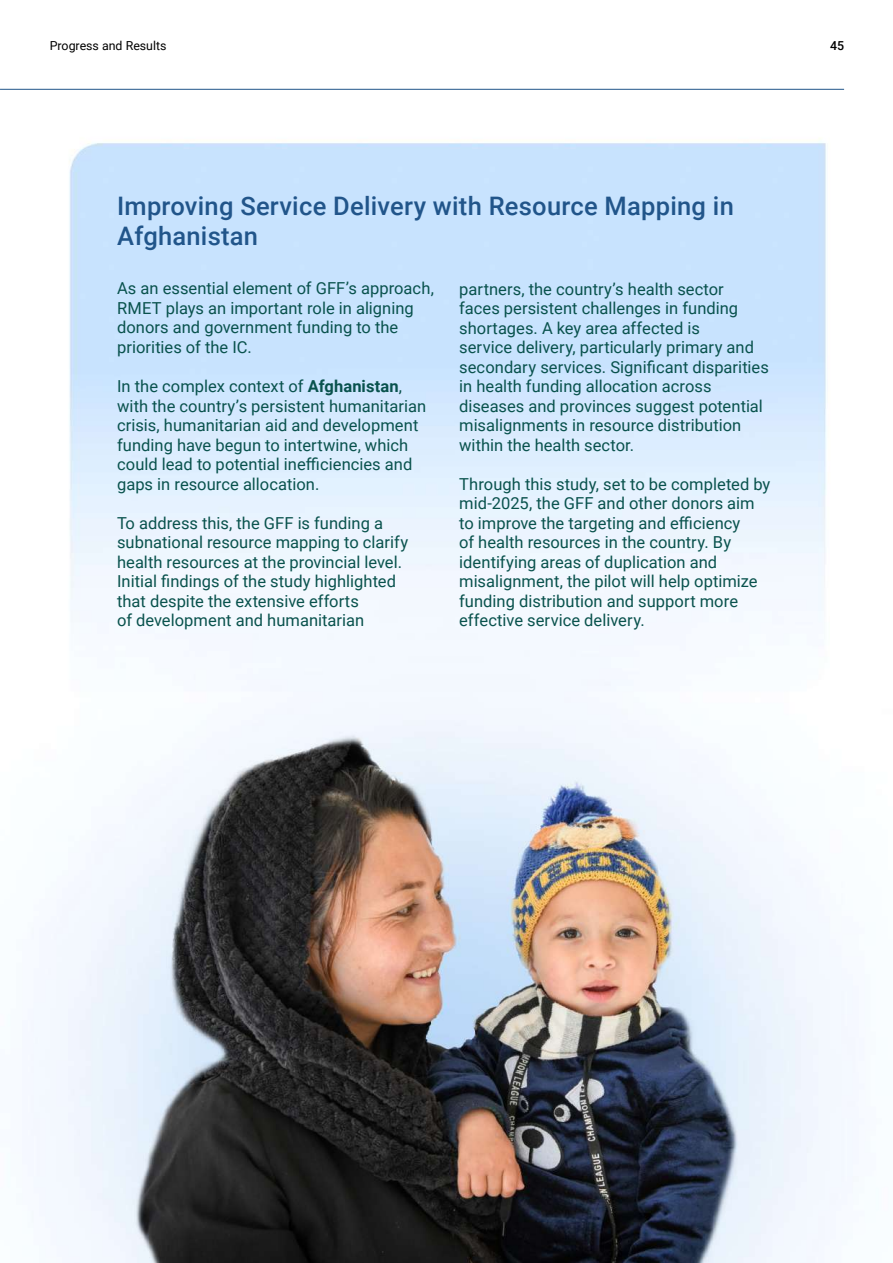
<style>
.page{position:relative;width:893px;height:1263px;background:#fff}
.page>*{position:absolute;margin:0;border:0;box-sizing:border-box;transform-origin:0 0}
.t1{font:500 25.5px/30.6px "Roboto";letter-spacing:.01em;color:#21558a}
.t2{font:16.5px/19.5px "Roboto";color:#09524d}
.t3{font:12.3px "Roboto";color:#000}
.t4{font:500 12.3px "Roboto";color:#000}
.s1{font-weight:700}
</style>
<div class="page">
<img style="left:0;top:88px;width:855px;height:1175px">
<hr style="left:0;top:89px;width:844px;height:1px;background:#21558a">
<p class="t3" style="left:50px;top:37px;width:118px">Progress and Results</p>
<p class="t4" style="left:830px;top:37px;width:16px">45</p>
<h1 class="t1" style="left:117px;top:189px;width:618px">Improving Service Delivery with Resource Mapping in<br>Afghanistan</h1>
<p class="t2" style="left:117px;top:278px;width:318px">As an essential element of GFF’s approach, RMET plays an important role in aligning donors and government funding to the priorities of the IC.</p>
<p class="t2" style="left:117px;top:376px;width:310px">In the complex context of <span class="s1">Afghanistan</span>, with the country’s persistent humanitarian crisis, humanitarian aid and development funding have begun to intertwine, which could lead to potential inefficiencies and gaps in resource allocation.</p>
<p class="t2" style="left:117px;top:512px;width:292px">To address this, the GFF is funding a subnational resource mapping to clarify health resources at the provincial level.<br>Initial findings of the study highlighted that despite the extensive efforts<br>of development and humanitarian</p>
<p class="t2" style="left:459px;top:278px;width:311px">partners, the country’s health sector<br>faces persistent challenges in funding shortages. A key area affected is<br>service delivery, particularly primary and secondary services. Significant disparities in health funding allocation across diseases and provinces suggest potential misalignments in resource distribution within the health sector.</p>
<p class="t2" style="left:459px;top:473px;width:313px">Through this study, set to be completed by mid-2025, the GFF and other donors aim to improve the targeting and efficiency<br>of health resources in the country. By identifying areas of duplication and misalignment, the pilot will help optimize funding distribution and support more effective service delivery.</p>
</div>
